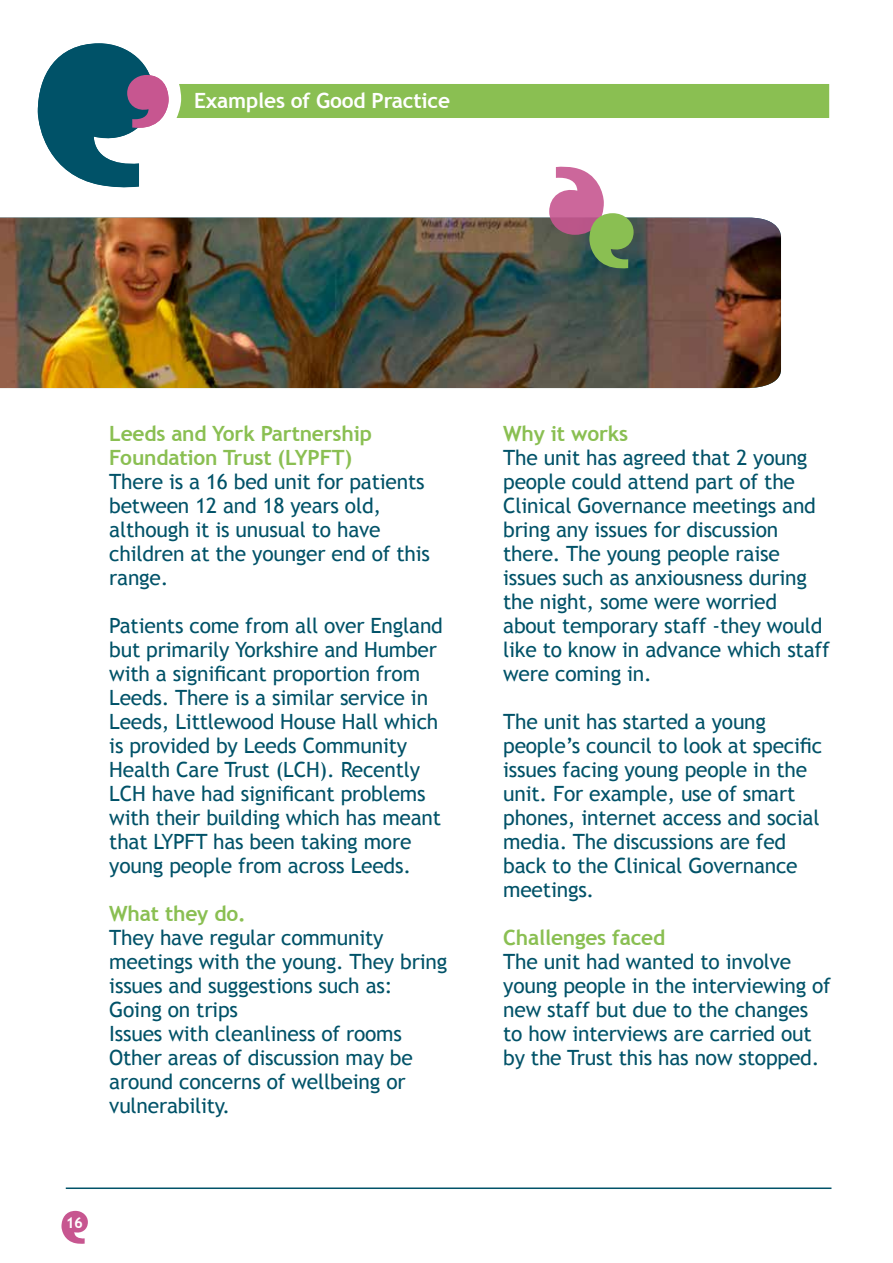
<style>
.page{position:relative;width:893px;height:1263px;background:#fff}
.page>*{position:absolute;margin:0;border:0;box-sizing:border-box;transform-origin:0 0}
.t1{font:21px/24px "Trebuchet MS";letter-spacing:-.01em;color:#005268}
.t2{font:700 21px/24px "Trebuchet MS";letter-spacing:-.01em;color:#8abf52}
.t3{font:700 21px "Trebuchet MS";letter-spacing:-.01em;color:#fff}
.t4{font:700 15px "Trebuchet MS";color:#fff}
</style>
<div class="page">
<div style="left:177px;top:84px;width:652px;height:34px;background:#8abf52"></div>
<svg style="left:61px;top:1211px;width:27px;height:33px"></svg>
<img style="left:0;top:218px;width:781px;height:170px">
<svg style="left:549px;top:166px;width:85px;height:103px"></svg>
<svg style="left:38px;top:43px;width:131px;height:145px"></svg>
<hr style="left:66px;top:1187px;width:765px;height:2px;background:#005268">
<p class="t3" style="left:194px;top:87px;width:257px">Examples of Good Practice</p>
<p class="t2" style="left:109px;top:421px;width:264px">Leeds and York Partnership<br>Foundation Trust (LYPFT)</p>
<p class="t1" style="left:109px;top:470px;width:322px">There is a 16 bed unit for patients between 12 and 18 years old, although it is unusual to have children at the younger end of this range.</p>
<p class="t1" style="left:109px;top:614px;width:335px">Patients come from all over England but primarily Yorkshire and Humber with a significant proportion from Leeds. There is a similar service in Leeds, Littlewood House Hall which is provided by Leeds Community Health Care Trust (LCH). Recently LCH have had significant problems with their building which has meant that LYPFT has been taking more young people from across Leeds.</p>
<p class="t2" style="left:109px;top:901px;width:138px">What they do.</p>
<p class="t1" style="left:109px;top:926px;width:339px">They have regular community meetings with the young. They bring issues and suggestions such as:<br>Going on trips<br>Issues with cleanliness of rooms<br>Other areas of discussion may be around concerns of wellbeing or vulnerability.</p>
<p class="t4" style="left:66px;top:1213px;width:18px">16</p>
<p class="t2" style="left:503px;top:421px;width:127px">Why it works</p>
<p class="t1" style="left:503px;top:446px;width:328px">The unit has agreed that 2 young people could attend part of the<br>Clinical Governance meetings and bring any issues for discussion there. The young people raise issues such as anxiousness during the night, some were worried about temporary staff -they would like to know in advance which staff were coming in.</p>
<p class="t1" style="left:503px;top:710px;width:321px">The unit has started a young people’s council to look at specific issues facing young people in the unit. For example, use of smart phones, internet access and social media. The discussions are fed back to the Clinical Governance meetings.</p>
<p class="t2" style="left:503px;top:925px;width:164px">Challenges faced</p>
<p class="t1" style="left:503px;top:950px;width:329px">The unit had wanted to involve young people in the interviewing of new staff but due to the changes to how interviews are carried out by the Trust this has now stopped.</p>
</div>
